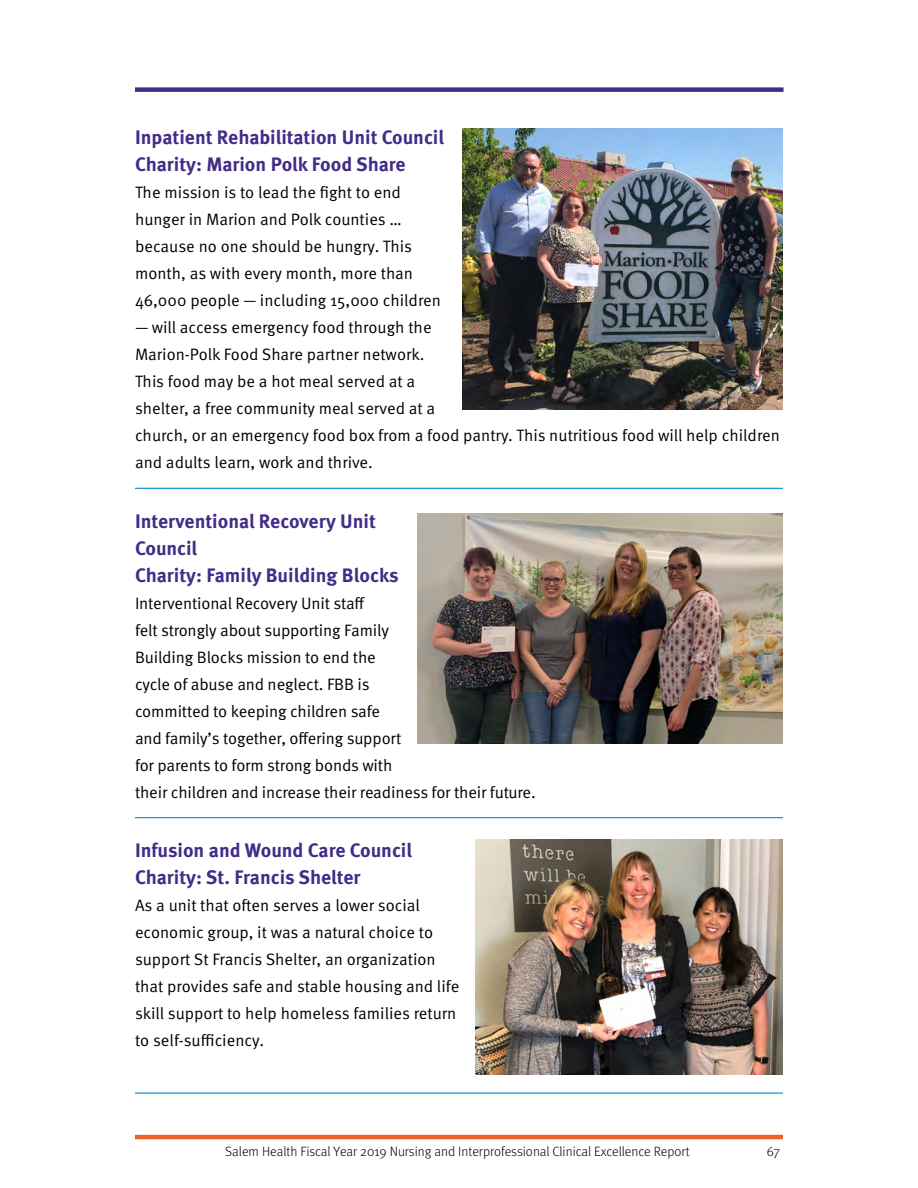
<style>
.page{position:relative;width:918px;height:1188px;background:#fff}
.page>*{position:absolute;margin:0;border:0;box-sizing:border-box;transform-origin:0 0}
.t1{font:700 19.5px/27px "Meta Pro";color:#422c88}
.t2{font:16.5px/27px "Meta Pro Norm";letter-spacing:-.005em;color:#000}
.t3{font:300 13.5px "Meta Pro";color:#000}
</style>
<div class="page">
<div style="left:135px;top:87px;width:649px;height:5px;background:#422c88"></div>
<hr style="left:135px;top:1135px;width:648px;height:4px;background:#ee6324">
<hr style="left:135px;top:488px;width:648px;height:1px;background:#008ccf">
<hr style="left:135px;top:817px;width:648px;height:1px;background:#008ccf">
<hr style="left:135px;top:1093px;width:648px;height:1px;background:#008ccf">
<img style="left:463px;top:128px;width:320px;height:281px">
<img style="left:418px;top:514px;width:365px;height:230px">
<img style="left:475px;top:839px;width:308px;height:236px">
<p class="t1" style="left:135px;top:123px;width:311px">Inpatient Rehabilitation Unit Council<br>Charity: Marion Polk Food Share</p>
<p class="t2" style="left:135px;top:178px;width:308px">The mission is to lead the fight to end hunger in Marion and Polk counties … because no one should be hungry. This month, as with every month, more than 46,000 people — including 15,000 children</p>
<p class="t2" style="left:135px;top:313px;width:647px">— will access emergency food through the<br>Marion-Polk Food Share partner network.<br>This food may be a hot meal served at a<br>shelter, a free community meal served at a<br>church, or an emergency food box from a food pantry. This nutritious food will help children and adults learn, work and thrive.</p>
<p class="t1" style="left:135px;top:506px;width:265px">Interventional Recovery Unit<br>Council<br>Charity: Family Building Blocks</p>
<p class="t2" style="left:135px;top:588px;width:402px">Interventional Recovery Unit staff<br>felt strongly about supporting Family<br>Building Blocks mission to end the<br>cycle of abuse and neglect. FBB is<br>committed to keeping children safe<br>and family’s together, offering support<br>for parents to form strong bonds with<br>their children and increase their readiness for their future.</p>
<p class="t1" style="left:135px;top:836px;width:279px">Infusion and Wound Care Council<br>Charity: St. Francis Shelter</p>
<p class="t2" style="left:135px;top:891px;width:326px">As a unit that often serves a lower social economic group, it was a natural choice to support St Francis Shelter, an organization that provides safe and stable housing and life skill support to help homeless families return to self-sufficiency.</p>
<p class="t3" style="left:225px;top:1142px;width:466px">Salem Health Fiscal Year 2019 Nursing and Interprofessional Clinical Excellence Report</p>
<p class="t3" style="left:767px;top:1142px;width:15px">67</p>
</div>
